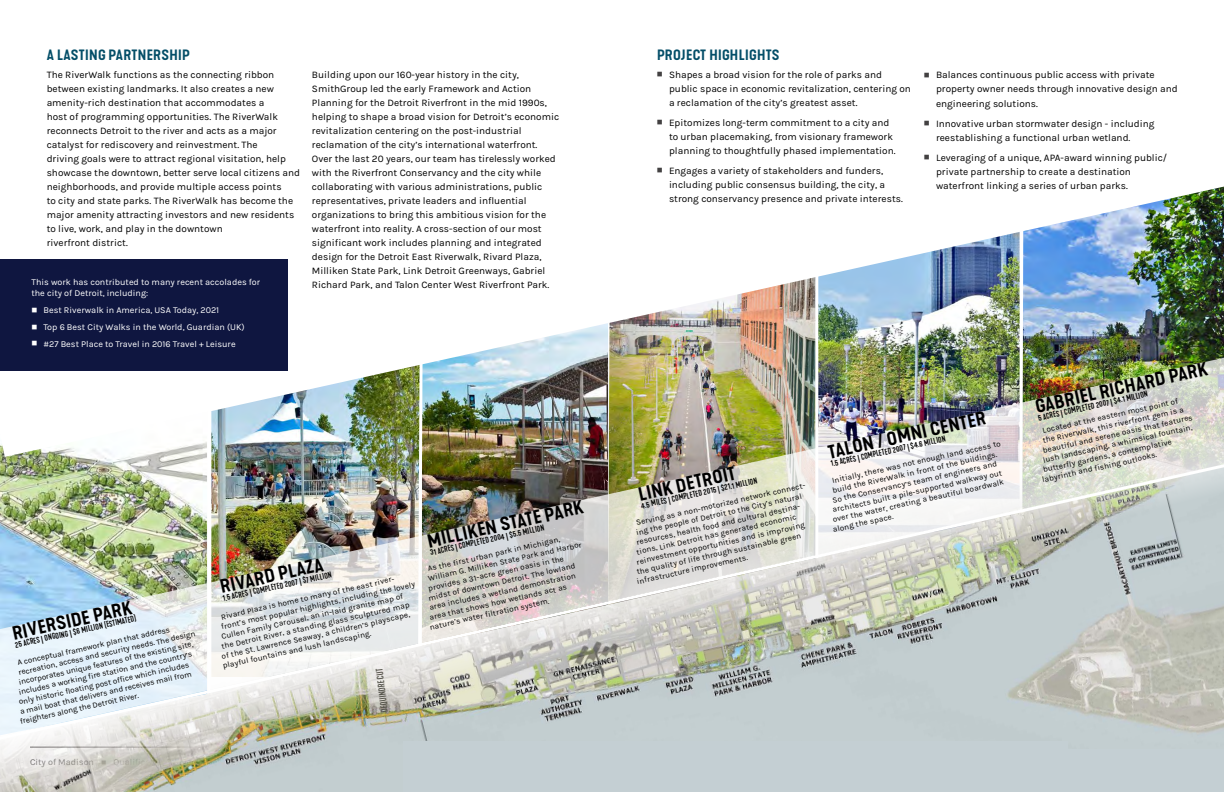
<style>
.page{position:relative;width:1224px;height:792px;background:#fff}
.page>*{position:absolute;margin:0;border:0;box-sizing:border-box;transform-origin:0 0}
.t1{font:600 expanded 18px "Kapra Neue";color:#000}
.t2{font:600 expanded 14px "Kapra Neue";letter-spacing:.025em;color:#044e68}
.t3{font:10px/14px "Karla";color:#000}
.t4{font:9px/16.8px "Karla";color:#fff}
.t5{font:500 9px "Kapra Neue";color:#54534a}
.t6{font:8px "Karla";color:#000}
.t7{font:500 8px "Kapra Neue";color:#000}
</style>
<div class="page">
<img style="left:0;top:751px;width:403px;height:41px">
<div style="left:1013px;top:750px;width:211px;height:42px;background:#c4cfd3"></div>
<img style="left:0;top:459px;width:1224px;height:292px">
<div style="left:403px;top:742px;width:664px;height:50px;background:#c4cfd3"></div>
<img style="left:0;top:186px;width:1224px;height:271px">
<div style="left:0;top:259px;width:288px;height:112px;background:#0f1640"></div>
<h2 class="t2" style="left:47px;top:46px;width:145px">A LASTING PARTNERSHIP</h2>
<p class="t3" style="left:47px;top:68px;width:255px">The RiverWalk functions as the connecting ribbon between existing landmarks. It also creates a new amenity-rich destination that accommodates a<br>host of programming opportunities. The RiverWalk reconnects Detroit to the river and acts as a major catalyst for rediscovery and reinvestment. The<br>driving goals were to attract regional visitation, help showcase the downtown, better serve local citizens and neighborhoods, and provide multiple access points<br>to city and state parks. The RiverWalk has become the major amenity attracting investors and new residents to live, work, and play in the downtown<br>riverfront district.</p>
<p class="t3" style="left:312px;top:68px;width:249px">Building upon our 160-year history in the city, SmithGroup led the early Framework and Action Planning for the Detroit Riverfront in the mid 1990s, helping to shape a broad vision for Detroit’s economic revitalization centering on the post-industrial reclamation of the city’s international waterfront.<br>Over the last 20 years, our team has tirelessly worked with the Riverfront Conservancy and the city while collaborating with various administrations, public representatives, private leaders and influential organizations to bring this ambitious vision for the waterfront into reality. A cross-section of our most significant work includes planning and integrated design for the Detroit East Riverwalk, Rivard Plaza, Milliken State Park, Link Detroit Greenways, Gabriel Richard Park, and Talon Center West Riverfront Park.</p>
<p class="t4" style="left:32px;top:277px;width:230px;line-height:10.8px">This work has contributed to many recent accolades for the city of Detroit, including:</p>
<p class="t4" style="left:44px;top:302px;width:203px">Best Riverwalk in America, USA Today, 2021<br>Top 6 Best City Walks in the World, Guardian (UK) #27 Best Place to Travel in 2016 Travel + Leisure</p>
<h1 class="t1" style="left:10px;top:622px;width:123px;rotate:-12deg">RIVERSIDE PARK</h1>
<p class="t7" style="left:14px;top:640px;width:125px;rotate:-12deg">25 ACRES | ONGOING | $6 MILLION (ESTIMATED)</p>
<p class="t6" style="left:17px;top:658px;width:157px;rotate:-12deg">A conceptual framework plan that address</p>
<p class="t6" style="left:18px;top:667px;width:182px;rotate:-12deg">recreation, access and security needs. The design</p>
<p class="t6" style="left:18px;top:677px;width:180px;rotate:-12deg">incorporates unique features of the existing site,</p>
<p class="t6" style="left:18px;top:687px;width:179px;rotate:-12deg">includes a working fire station and the country’s</p>
<p class="t6" style="left:18px;top:697px;width:175px;rotate:-12deg">only historic floating post office which includes</p>
<p class="t6" style="left:19px;top:706px;width:177px;rotate:-12deg">a mail boat that delivers and receives mail from</p>
<p class="t6" style="left:19px;top:716px;width:123px;rotate:-12deg">freighters along the Detroit River.</p>
<h1 class="t1" style="left:218px;top:575px;width:107px;rotate:-12deg">RIVARD PLAZA</h1>
<p class="t7" style="left:222px;top:593px;width:113px;rotate:-12deg">1.5 ACRES | COMPLETED 2007 | $7 MILLION</p>
<p class="t6" style="left:220px;top:612px;width:180px;rotate:-12deg">Rivard Plaza is home to many of the east river-</p>
<p class="t6" style="left:220px;top:622px;width:200px;rotate:-12deg">front’s most popular highlights, including the lovely</p>
<p class="t6" style="left:220px;top:632px;width:187px;rotate:-12deg">Cullen Family Carousel, an in-laid granite map of</p>
<p class="t6" style="left:221px;top:641px;width:194px;rotate:-12deg">the Detroit River, a standing glass sculptured map</p>
<p class="t6" style="left:221px;top:651px;width:194px;rotate:-12deg">of the St. Lawrence Seaway, a children’s playscape,</p>
<p class="t6" style="left:222px;top:661px;width:153px;rotate:-12deg">playful fountains and lush landscaping.</p>
<p class="t5" style="left:379px;top:713px;width:46px;rotate:-97deg">DEQUINDRE CUT</p>
<h1 class="t1" style="left:425px;top:529px;width:161px;rotate:-12deg">MILLIKEN STATE PARK</h1>
<p class="t7" style="left:429px;top:547px;width:118px;rotate:-12deg">31 ACRES | COMPLETED 2004 | $5.5 MILLION</p>
<p class="t6" style="left:427px;top:564px;width:137px;rotate:-12deg">As the first urban park in Michigan,</p>
<p class="t6" style="left:427px;top:573px;width:159px;rotate:-12deg">William G. Milliken State Park and Harbor</p>
<p class="t6" style="left:427px;top:583px;width:140px;rotate:-12deg">provides a 31-acre green oasis in the</p>
<p class="t6" style="left:427px;top:593px;width:152px;rotate:-12deg">midst of downtown Detroit. The lowland</p>
<p class="t6" style="left:429px;top:603px;width:151px;rotate:-12deg">area includes a wetland demonstration</p>
<p class="t6" style="left:429px;top:612px;width:142px;rotate:-12deg">area that shows how wetlands act as</p>
<p class="t6" style="left:429px;top:622px;width:124px;rotate:-12deg">nature’s water filtration system.</p>
<h2 class="t2" style="left:657px;top:46px;width:124px">PROJECT HIGHLIGHTS</h2>
<p class="t3" style="left:669px;top:68px;width:243px">Shapes a broad vision for the role of parks and public space in economic revitalization, centering on a reclamation of the city’s greatest asset.</p>
<p class="t3" style="left:669px;top:116px;width:228px">Epitomizes long-term commitment to a city and to urban placemaking, from visionary framework planning to thoughtfully phased implementation.</p>
<p class="t3" style="left:669px;top:164px;width:235px">Engages a variety of stakeholders and funders, including public consensus building, the city, a strong conservancy presence and private interests.</p>
<p class="t3" style="left:936px;top:68px;width:243px">Balances continuous public access with private property owner needs through innovative design and engineering solutions.</p>
<p class="t3" style="left:936px;top:116px;width:220px">Innovative urban stormwater design - including reestablishing a functional urban wetland.</p>
<p class="t3" style="left:936px;top:150px;width:233px">Leveraging of a unique, APA-award winning public/ private partnership to create a destination waterfront linking a series of urban parks.</p>
<h1 class="t1" style="left:636px;top:483px;width:101px;rotate:-12deg">LINK DETROIT</h1>
<p class="t7" style="left:640px;top:501px;width:120px;rotate:-12deg">4.5 MILES | COMPLETED 2015 | $21.1 MILLION</p>
<p class="t6" style="left:635px;top:518px;width:176px;rotate:-12deg">Serving as a non-motorized network connect-</p>
<p class="t6" style="left:635px;top:527px;width:171px;rotate:-12deg">ing the people of Detroit to the City’s natural</p>
<p class="t6" style="left:635px;top:537px;width:170px;rotate:-12deg">resources, health food and cultural destina-</p>
<p class="t6" style="left:636px;top:547px;width:165px;rotate:-12deg">tions, Link Detroit has generated economic</p>
<p class="t6" style="left:636px;top:557px;width:174px;rotate:-12deg">reinvestment opportunities and is improving</p>
<p class="t6" style="left:636px;top:567px;width:170px;rotate:-12deg">the quality of life through sustainable green</p>
<p class="t6" style="left:636px;top:577px;width:115px;rotate:-12deg">infrastructure improvements.</p>
<h1 class="t1" style="left:826px;top:440px;width:162px;rotate:-12deg">TALON / OMNI CENTER</h1>
<p class="t7" style="left:830px;top:458px;width:119px;rotate:-12deg">1.5 ACRES | COMPLETED 2007 | $4.6 MILLION</p>
<p class="t6" style="left:831px;top:476px;width:174px;rotate:-12deg">Initially, there was not enough land access to</p>
<p class="t6" style="left:831px;top:485px;width:170px;rotate:-12deg">build the RiverWalk in front of the buildings.</p>
<p class="t6" style="left:832px;top:495px;width:170px;rotate:-12deg">So the Conservancy’s team of engineers and</p>
<p class="t6" style="left:832px;top:505px;width:175px;rotate:-12deg">architects built a pile-supported walkway out</p>
<p class="t6" style="left:832px;top:515px;width:176px;rotate:-12deg">over the water, creating a beautiful boardwalk</p>
<p class="t6" style="left:832px;top:525px;width:63px;rotate:-12deg">along the space.</p>
<h1 class="t1" style="left:1033px;top:395px;width:177px;rotate:-12deg">GABRIEL RICHARD PARK</h1>
<p class="t7" style="left:1037px;top:413px;width:114px;rotate:-12deg">5 ACRES | COMPLETED 2007 | $4.1 MILLION</p>
<p class="t6" style="left:1042px;top:426px;width:140px;rotate:-12deg">Located at the eastern most point of</p>
<p class="t6" style="left:1042px;top:436px;width:146px;rotate:-12deg">the RiverWalk, this riverfront gem is a</p>
<p class="t6" style="left:1042px;top:445px;width:155px;rotate:-12deg">beautiful and serene oasis that features</p>
<p class="t6" style="left:1042px;top:455px;width:154px;rotate:-12deg">lush landscaping, a whimsical fountain,</p>
<p class="t6" style="left:1042px;top:465px;width:133px;rotate:-12deg">butterfly gardens, a contemplative</p>
<p class="t6" style="left:1041px;top:475px;width:119px;rotate:-12deg">labyrinth and fishing outlooks.</p>
</div>
